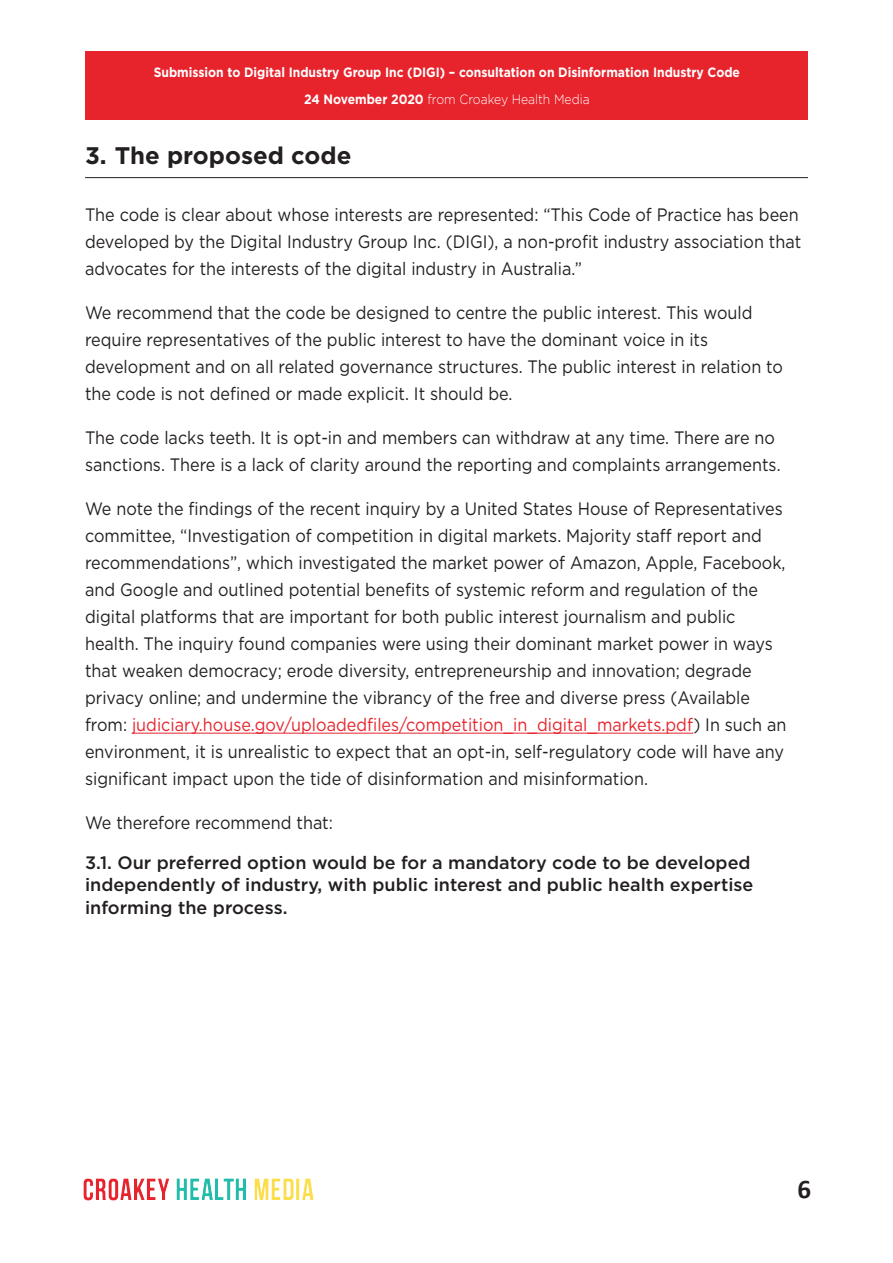
<style>
.page{position:relative;width:893px;height:1263px;background:#fff}
.page>*{position:absolute;margin:0;border:0;box-sizing:border-box;transform-origin:0 0}
.t1{font:700 27px "Calibri";color:#231f20}
.t2{font:700 24px "Gotham";color:#231f20}
.t3{font:18px/27px "Gotham";color:#231f20;scale:.9 1}
.Bold_Paragraph{font:500 18px/22.5px "Gotham";color:#231f20}
.t4{font:700 13.5px/27px "Gotham";color:#fff;text-align:center;scale:.9 1}
.s1{font-weight:300}
.s2{color:#e7232c}
</style>
<div class="page">
<div style="left:86px;top:51px;width:722px;height:69px;background:#e7232c"></div>
<img style="left:83px;top:1178px;width:231px;height:23px">
<hr style="left:85px;top:177px;width:723px;height:1px;background:#231f20">
<hr style="left:132px;top:733px;width:561px;height:1px;background:#e7232c">
<p class="t4" style="left:154px;top:59px;width:653px">Submission to Digital Industry Group Inc (DIGI) – consultation on Disinformation Industry Code<br>24 November 2020 <span class="s1">from Croakey Health Media</span></p>
<p class="t2" style="left:85px;top:140px;width:268px">3. The proposed code</p>
<p class="t3" style="left:85px;top:201px;width:797px">The code is clear about whose interests are represented: “This Code of Practice has been developed by the Digital Industry Group Inc. (DIGI), a non-profit industry association that advocates for the interests of the digital industry in Australia.”</p>
<p class="t3" style="left:85px;top:299px;width:777px">We recommend that the code be designed to centre the public interest. This would require representatives of the public interest to have the dominant voice in its development and on all related governance structures. The public interest in relation to the code is not defined or made explicit. It should be.</p>
<p class="t3" style="left:85px;top:424px;width:774px">The code lacks teeth. It is opt-in and members can withdraw at any time. There are no sanctions. There is a lack of clarity around the reporting and complaints arrangements.</p>
<p class="t3" style="left:85px;top:495px;width:781px">We note the findings of the recent inquiry by a United States House of Representatives committee, “Investigation of competition in digital markets. Majority staff report and recommendations”, which investigated the market power of Amazon, Apple, Facebook, and Google and outlined potential benefits of systemic reform and regulation of the digital platforms that are important for both public interest journalism and public health. The inquiry found companies were using their dominant market power in ways that weaken democracy; erode diversity, entrepreneurship and innovation; degrade privacy online; and undermine the vibrancy of the free and diverse press (Available from: <span class="s2">judiciary.house.gov/uploadedfiles/competition_in_digital_markets.pdf</span>) In such an environment, it is unrealistic to expect that an opt-in, self-regulatory code will have any significant impact upon the tide of disinformation and misinformation.</p>
<p class="t3" style="left:85px;top:809px;width:277px">We therefore recommend that:</p>
<p class="Bold_Paragraph" style="left:85px;top:851px;width:670px">3.1. Our preferred option would be for a mandatory code to be developed independently of industry, with public interest and public health expertise informing the process.</p>
<h1 class="t1" style="left:797px;top:1171px;width:15px">6</h1>
</div>
